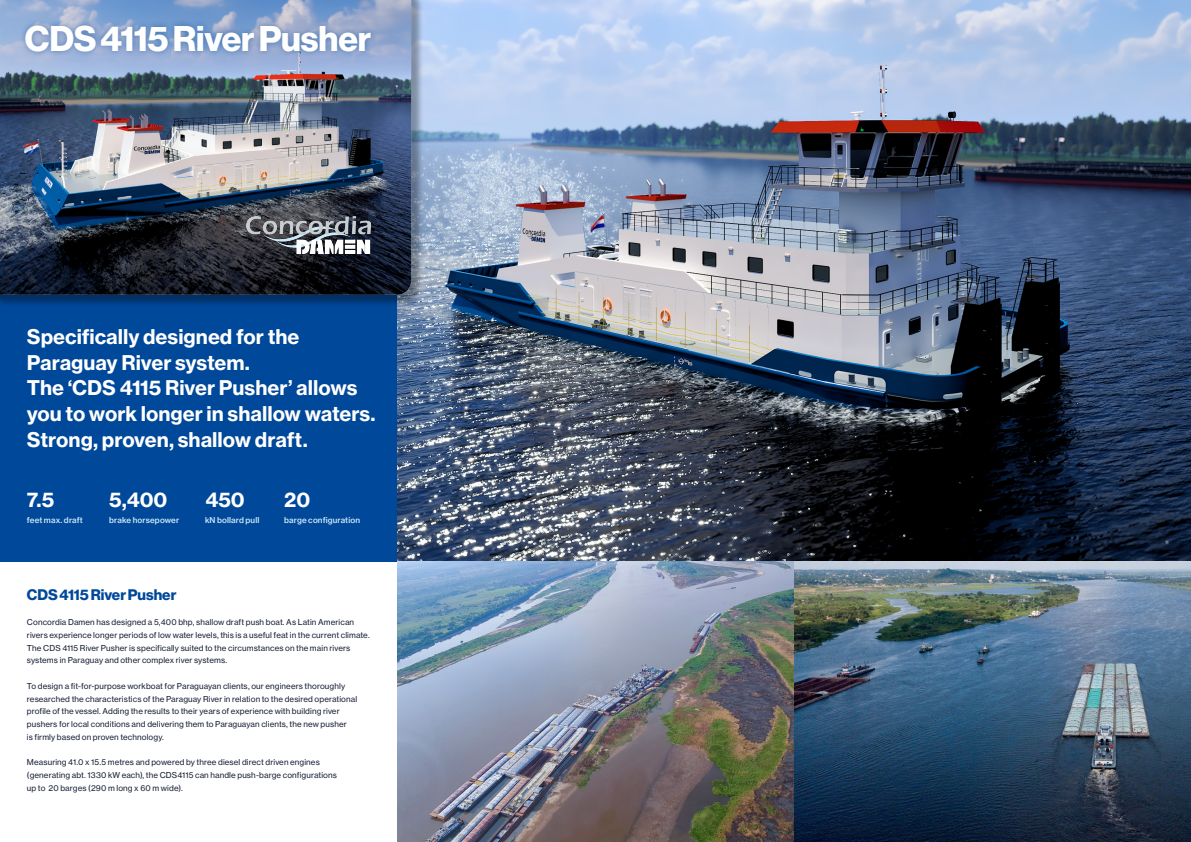
<style>
.page{position:relative;width:1191px;height:842px;background:#fff}
.page>*{position:absolute;margin:0;border:0;box-sizing:border-box;transform-origin:0 0}
.t1{font:35px "N Haas Grotesk DS Pro 75 Bd";letter-spacing:-.005em;color:#fff}
.Normaal{font:20px/25.5px "N Haas Grotesk TX Pro 75 Bd";color:#fff}
.BROCH_platte_tekst{font:15px "N Haas Grotesk DS Pro 75 Bd";color:#00489a}
.BROCH_platte_tekst-2{font:8px/12.8px "N Haas Grotesk TX Pro 55 Rg";letter-spacing:.015em;color:#161c33}
.Normaal-2{font:8px "N Haas Grotesk TX Pro 65 Md";letter-spacing:.015em;color:#ceeafa}
</style>
<div class="page">
<img style="left:397px;top:0;width:794px;height:842px">
<div style="left:0;top:281px;width:397px;height:280px;background:#00489a"></div>
<div style="left:0;top:0;width:424px;height:307px;background:#000;opacity:.33"></div>
<img style="left:0;top:0;width:411px;height:295px">
<div style="left:19px;top:20px;width:358px;height:38px;background:#00489a;opacity:.5"></div>
<img style="left:246px;top:217px;width:124px;height:37px">
<h1 class="t1" style="left:25px;top:18px;width:348px">CDS 4115 River Pusher</h1>
<p class="Normaal" style="left:27px;top:324px;width:274px">Specifically designed for the<br>Paraguay River system.</p>
<p class="Normaal" style="left:27px;top:375px;width:332px">The ‘CDS 4115 River Pusher’ allows</p>
<p class="Normaal" style="left:27px;top:401px;width:350px">you to work longer in shallow waters.</p>
<p class="Normaal" style="left:27px;top:426px;width:282px">Strong, proven, shallow draft.</p>
<p class="Normaal" style="left:27px;top:487px;width:29px">7.5</p>
<p class="Normaal" style="left:109px;top:487px;width:60px">5,400</p>
<p class="Normaal" style="left:205px;top:487px;width:41px">450</p>
<p class="Normaal" style="left:284px;top:487px;width:27px">20</p>
<p class="Normaal-2" style="left:27px;top:515px;width:57px">feet max. draft</p>
<p class="Normaal-2" style="left:109px;top:515px;width:72px">brake horsepower</p>
<p class="Normaal-2" style="left:205px;top:515px;width:56px">kN bollard pull</p>
<p class="Normaal-2" style="left:284px;top:515px;width:77px">barge configuration</p>
<p class="BROCH_platte_tekst" style="left:27px;top:586px;width:151px">CDS 4115 River Pusher</p>
<p class="BROCH_platte_tekst-2" style="left:27px;top:616px;width:329px">Concordia Damen has designed a 5,400 bhp, shallow draft push boat. As Latin American</p>
<p class="BROCH_platte_tekst-2" style="left:27px;top:628px;width:344px">rivers experience longer periods of low water levels, this is a useful feat in the current climate.</p>
<p class="BROCH_platte_tekst-2" style="left:27px;top:641px;width:325px">The CDS 4115 River Pusher is specifically suited to the circumstances on the main rivers</p>
<p class="BROCH_platte_tekst-2" style="left:27px;top:654px;width:202px">systems in Paraguay and other complex river systems.</p>
<p class="BROCH_platte_tekst-2" style="left:27px;top:679px;width:320px">To design a fit-for-purpose workboat for Paraguayan clients, our engineers thoroughly</p>
<p class="BROCH_platte_tekst-2" style="left:27px;top:692px;width:332px">researched the characteristics of the Paraguay River in relation to the desired operational</p>
<p class="BROCH_platte_tekst-2" style="left:27px;top:705px;width:314px">profile of the vessel. Adding the results to their years of experience with building river</p>
<p class="BROCH_platte_tekst-2" style="left:27px;top:718px;width:321px">pushers for local conditions and delivering them to Paraguayan clients, the new pusher</p>
<p class="BROCH_platte_tekst-2" style="left:27px;top:731px;width:139px">is firmly based on proven technology.</p>
<p class="BROCH_platte_tekst-2" style="left:27px;top:756px;width:294px">Measuring 41.0 x 15.5 metres and powered by three diesel direct driven engines</p>
<p class="BROCH_platte_tekst-2" style="left:27px;top:769px;width:311px">(generating abt. 1330 kW each), the CDS4115 can handle push-barge configurations up to 20 barges (290 m long x 60 m wide).</p>
</div>
